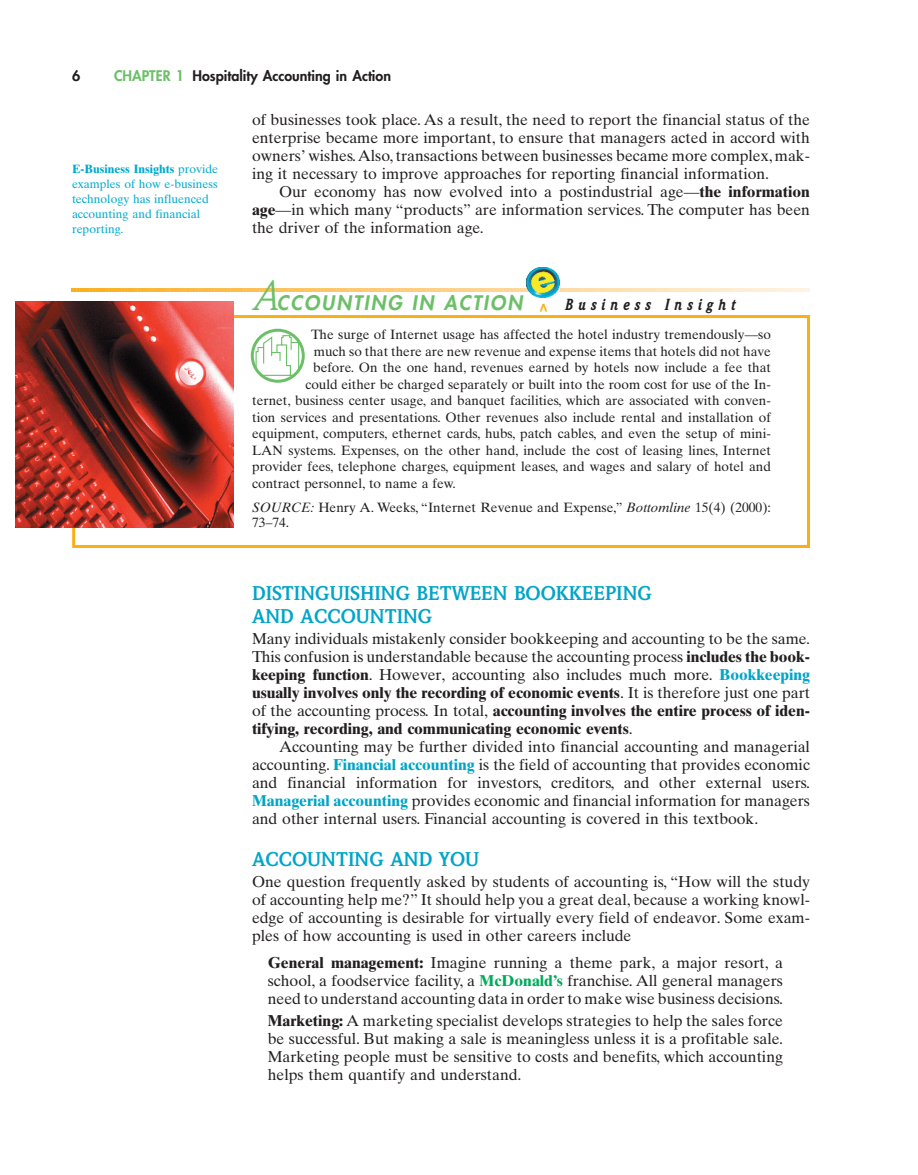
<style>
.page{position:relative;width:918px;height:1175px;background:#fff}
.page>*{position:absolute;margin:0;border:0;box-sizing:border-box;transform-origin:0 0}
.t1{font:700 19.5px/22.5px "Weidemann";color:#00a5c8}
.t2{font:italic 800 19.5px "Futura";color:#6bc067}
.t3{font:15.75px/18px "Times Ten";color:#231f20;text-align:justify}
.t4{font:800 14.25px "Futura";color:#231f20}
.t5{font:13.5px/15px "Times Ten";color:#231f20}
.t6{font:12px/15px "Times Ten";color:#00abcd}
.s1{color:#6bc067}
.s2{font-weight:700}
.s3{font-family:"Weidemann";font-weight:400;font-size:42px}
.s4{font-family:"Weidemann";font-weight:900;font-size:21px;color:#faaf18}
.s5{font-family:"Weidemann";font-weight:900;font-size:15.75px;color:#231f20}
.s6{font-style:italic}
.s7{font-weight:700;color:#00a5c8}
.s8{font-weight:700;color:#00ab5b}
</style>
<div class="page">
<svg style="left:15px;top:267px;width:795px;height:281px"></svg>
<p class="t4" style="left:72px;top:68px;width:10px">6</p>
<p class="t4" style="left:114px;top:68px;width:279px"><span class="s1">CHAPTER 1</span> Hospitality Accounting in Action</p>
<p class="t6" style="left:72px;top:163px;width:148px"><span class="s2">E-Business Insights</span> provide examples of how e-business technology has influenced accounting and financial reporting.</p>
<p class="t3" style="left:252px;top:113px;width:559px">of businesses took place. As a result, the need to report the financial status of the enterprise became more important, to ensure that managers acted in accord with owners’ wishes.Also, transactions between businesses became more complex, mak&shy;ing it necessary to improve approaches for reporting financial information.</p>
<p class="t3" style="left:252px;top:185px;width:560px;text-indent:27px">Our economy has now evolved into a postindustrial age—<span class="s2">the information age</span>—in which many “products” are information services. The computer has been the driver of the information age.</p>
<p class="t2" style="left:251px;top:293px;width:485px"><span class="s3">A</span>CCOUNTING IN ACTION <span class="s4">^</span> <span class="s5">B u s i n e s s I n s i g h t</span></p>
<p class="t5" style="left:311px;top:328px;width:461px">The surge of Internet usage has affected the hotel industry tremendously—so</p>
<p class="t5" style="left:314px;top:345px;width:459px">much so that there are new revenue and expense items that hotels did not have</p>
<p class="t5" style="left:313px;top:361px;width:459px">before. On the one hand, revenues earned by hotels now include a fee that</p>
<p class="t5" style="left:305px;top:378px;width:467px">could either be charged separately or built into the room cost for use of the In-</p>
<p class="t5" style="left:252px;top:394px;width:520px">ternet, business center usage, and banquet facilities, which are associated with conven-</p>
<p class="t5" style="left:252px;top:411px;width:520px">tion services and presentations. Other revenues also include rental and installation of</p>
<p class="t5" style="left:252px;top:427px;width:520px">equipment, computers, ethernet cards, hubs, patch cables, and even the setup of mini-</p>
<p class="t5" style="left:252px;top:444px;width:520px">LAN systems. Expenses, on the other hand, include the cost of leasing lines, Internet</p>
<p class="t5" style="left:252px;top:460px;width:520px">provider fees, telephone charges, equipment leases, and wages and salary of hotel and</p>
<p class="t5" style="left:252px;top:477px;width:205px">contract personnel, to name a few.</p>
<p class="t5" style="left:252px;top:501px;width:520px"><span class="s6">SOURCE:</span> Henry A. Weeks, “Internet Revenue and Expense,” <span class="s6">Bottomline</span> 15(4) (2000):<br>73–74.</p>
<p class="t1" style="left:252px;top:583px;width:402px">DISTINGUISHING BETWEEN BOOKKEEPING<br>AND ACCOUNTING</p>
<p class="t3" style="left:252px;top:631px;width:560px">Many individuals mistakenly consider bookkeeping and accounting to be the same.<br>This confusion is understandable because the accounting process <span class="s2">includes the book&shy;keeping function</span>. However, accounting also includes much more. <span class="s7">Bookkeeping </span><span class="s2">usually involves only the recording of economic events</span>. It is therefore just one part of the accounting process. In total, <span class="s2">accounting involves the entire process of iden&shy;tifying, recording, and communicating economic events</span>.</p>
<p class="t3" style="left:252px;top:739px;width:560px;text-indent:27px">Accounting may be further divided into financial accounting and managerial accounting. <span class="s7">Financial accounting</span> is the field of accounting that provides economic and financial information for investors, creditors, and other external users.<br><span class="s7">Managerial accounting</span> provides economic and financial information for managers and other internal users. Financial accounting is covered in this textbook.</p>
<p class="t1" style="left:252px;top:849px;width:229px">ACCOUNTING AND YOU</p>
<p class="t3" style="left:252px;top:874px;width:559px">One question frequently asked by students of accounting is, “How will the study of accounting help me?” It should help you a great deal, because a working knowl&shy;edge of accounting is desirable for virtually every field of endeavor. Some exam&shy;ples of how accounting is used in other careers include</p>
<p class="t3" style="left:268px;top:955px;width:517px"><span class="s2">General management:</span> Imagine running a theme park, a major resort, a school, a foodservice facility, a <span class="s8">McDonald’s</span> franchise. All general managers need to understand accounting data in order to make wise business decisions.</p>
<p class="t3" style="left:268px;top:1013px;width:517px"><span class="s2">Marketing:</span> A marketing specialist develops strategies to help the sales force be successful. But making a sale is meaningless unless it is a profitable sale.<br>Marketing people must be sensitive to costs and benefits, which accounting helps them quantify and understand.</p>
</div>
